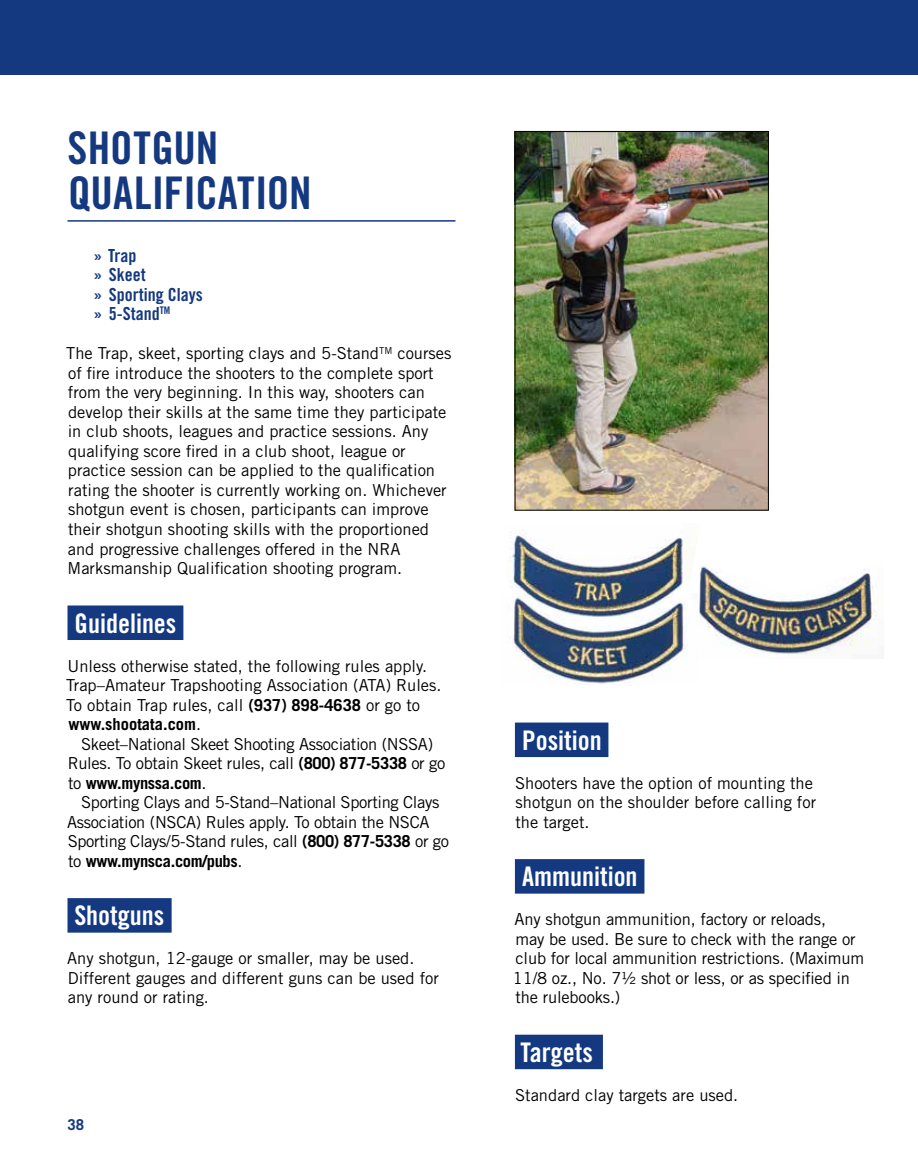
<style>
.page{position:relative;width:918px;height:1175px;background:#fff}
.page>*{position:absolute;margin:0;border:0;box-sizing:border-box;transform-origin:0 0}
.t1{font:45px/45px "Trade Gothic LT Std Bd Cn 20";letter-spacing:-.005em;color:#143980}
.t2{font:27px "Trade Gothic LT Std Bd Cn 20";color:#fff}
.t3{font:18px/19.5px "Trade Gothic LT Std Bd Cn 20";color:#143980}
.t4{font:16.5px/19.5px "Trade Gothic LT Std";color:#000}
.t5{font:16.5px/19.5px "Trade Gothic LT Std";letter-spacing:-.02em;color:#000}
.t6{font:700 15px "Trade Gothic LT Std";color:#143980}
.s1{font-weight:700}
</style>
<div class="page">
<div style="left:0;top:0;width:918px;height:74px;background:#143980"></div>
<hr style="left:68px;top:220px;width:387px;height:2px;background:#143980">
<div style="left:68px;top:605px;width:115px;height:35px;background:#143980"></div>
<div style="left:68px;top:898px;width:104px;height:34px;background:#143980"></div>
<img style="left:517px;top:133px;width:250px;height:375px">
<div style="left:515px;top:131px;width:254px;height:379px;border:1px solid #000"></div>
<div style="left:515px;top:722px;width:93px;height:35px;background:#143980"></div>
<div style="left:515px;top:859px;width:129px;height:34px;background:#143980"></div>
<div style="left:515px;top:1034px;width:88px;height:35px;background:#143980"></div>
<img style="left:513px;top:620px;width:175px;height:65px">
<img style="left:509px;top:530px;width:183px;height:90px">
<img style="left:699px;top:566px;width:179px;height:93px">
<h1 class="t1" style="left:68px;top:125px;width:246px">SHOTGUN<br>QUALIFICATION</h1>
<p class="t3" style="left:94px;top:245px;width:111px">» Trap<br>» Skeet<br>» Sporting Clays » 5-Stand<sup>TM</sup></p>
<p class="t4" style="left:66px;top:343px;width:387px">The Trap, skeet, sporting clays and 5-Stand<sup>TM</sup> courses of fire introduce the shooters to the complete sport from the very beginning. In this way, shooters can develop their skills at the same time they participate in club shoots, leagues and practice sessions. Any qualifying score fired in a club shoot, league or practice session can be applied to the qualification rating the shooter is currently working on. Whichever shotgun event is chosen, participants can improve their shotgun shooting skills with the proportioned and progressive challenges offered in the NRA Marksmanship Qualification shooting program.</p>
<h2 class="t2" style="left:75px;top:606px;width:103px">Guidelines</h2>
<p class="t4" style="left:66px;top:655px;width:377px">Unless otherwise stated, the following rules apply.<br>Trap–Amateur Trapshooting Association (ATA) Rules.<br>To obtain Trap rules, call <span class="s1">(937) 898-4638</span> or go to <span class="s1">www.shootata.com</span>.</p>
<p class="t5" style="left:68px;top:733px;width:379px;text-indent:13px">Skeet–National Skeet Shooting Association (NSSA)<br>Rules. To obtain Skeet rules, call <span class="s1">(800) 877-5338</span> or go to <span class="s1">www.mynssa.com</span>.</p>
<p class="t5" style="left:67px;top:792px;width:383px;text-indent:14px">Sporting Clays and 5-Stand–National Sporting Clays Association (NSCA) Rules apply. To obtain the NSCA Sporting Clays/5-Stand rules, call <span class="s1">(800) 877-5338</span> or go to <span class="s1">www.mynsca.com/pubs</span>.</p>
<h2 class="t2" style="left:74px;top:899px;width:91px">Shotguns</h2>
<p class="t4" style="left:67px;top:948px;width:373px">Any shotgun, 12-gauge or smaller, may be used.<br>Different gauges and different guns can be used for any round or rating.</p>
<p class="t6" style="left:68px;top:1115px;width:18px">38</p>
<h2 class="t2" style="left:522px;top:723px;width:81px">Position</h2>
<p class="t4" style="left:515px;top:772px;width:303px">Shooters have the option of mounting the shotgun on the shoulder before calling for the target.</p>
<h2 class="t2" style="left:522px;top:860px;width:117px">Ammunition</h2>
<p class="t4" style="left:513px;top:909px;width:353px">Any shotgun ammunition, factory or reloads,<br>may be used. Be sure to check with the range or club for local ammunition restrictions. (Maximum 11/8 oz., No. 71/2 shot or less, or as specified in the rulebooks.)</p>
<h2 class="t2" style="left:520px;top:1035px;width:74px">Targets</h2>
<p class="t4" style="left:515px;top:1084px;width:225px">Standard clay targets are used.</p>
</div>
